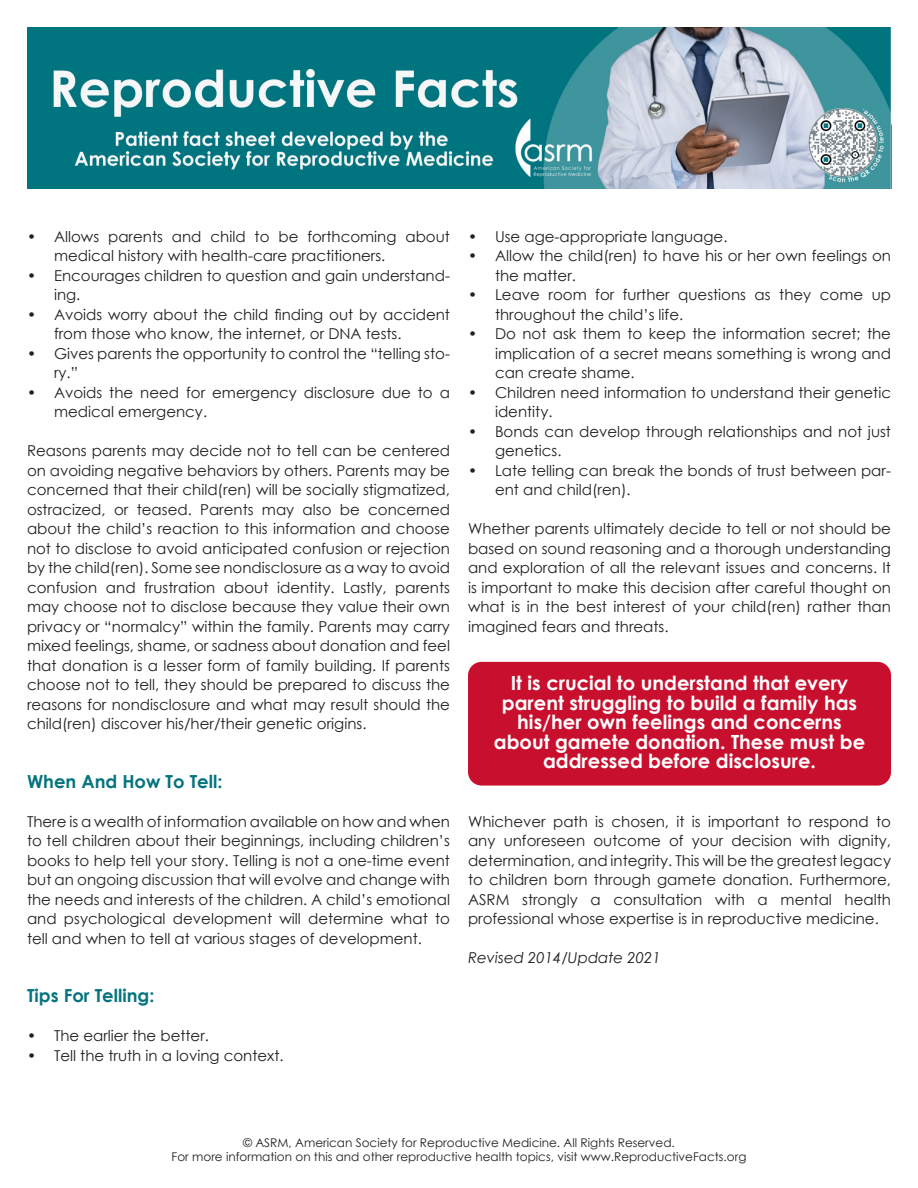
<style>
.page{position:relative;width:918px;height:1188px;background:#fff}
.page>*{position:absolute;margin:0;border:0;box-sizing:border-box;transform-origin:0 0}
.Red_Summary{font:700 19.5px/19.5px "Century Gothic";color:#fff;text-align:center}
.Subheading{font:700 18px "Century Gothic";color:#05747f}
.Main_Body{font:15px/19.5px "Century Gothic";color:#231f20}
.Main_Body-2{font:italic 15px "Century Gothic";color:#231f20}
.t1{font:12px/14.4px "Century Gothic";color:#231f20;text-align:center}
</style>
<div class="page">
<div style="left:468px;top:662px;width:423px;height:124px;background:#c8102e;border-radius:14px"></div>
<img style="left:27px;top:27px;width:864px;height:162px">
<p class="Main_Body" style="left:54px;top:226px;width:398px;text-indent:-27px">• Allows parents and child to be forthcoming about medical history with health-care practitioners.</p>
<p class="Main_Body" style="left:54px;top:265px;width:398px;text-indent:-27px">• Encourages children to question and gain understand&shy;ing.</p>
<p class="Main_Body" style="left:54px;top:304px;width:398px;text-indent:-27px">• Avoids worry about the child finding out by accident from those who know, the internet, or DNA tests.</p>
<p class="Main_Body" style="left:54px;top:343px;width:398px;text-indent:-27px">• Gives parents the opportunity to control the “telling sto&shy;ry.”</p>
<p class="Main_Body" style="left:54px;top:382px;width:398px;text-indent:-27px">• Avoids the need for emergency disclosure due to a medical emergency.</p>
<p class="Main_Body" style="left:27px;top:441px;width:425px;text-align:justify">Reasons parents may decide not to tell can be centered on avoiding negative behaviors by others. Parents may be concerned that their child(ren) will be socially stigmatized, ostracized, or teased. Parents may also be concerned about the child’s reaction to this information and choose not to disclose to avoid anticipated confusion or rejection by the child(ren). Some see nondisclosure as a way to avoid confusion and frustration about identity. Lastly, parents may choose not to disclose because they value their own privacy or “normalcy” within the family. Parents may carry mixed feelings, shame, or sadness about donation and feel that donation is a lesser form of family building. If parents choose not to tell, they should be prepared to discuss the reasons for nondisclosure and what may result should the child(ren) discover his/her/their genetic origins.</p>
<p class="Subheading" style="left:27px;top:767px;width:197px">When And How To Tell:</p>
<p class="Main_Body" style="left:27px;top:811px;width:425px;text-align:justify">There is a wealth of information available on how and when to tell children about their beginnings, including children’s books to help tell your story. Telling is not a one-time event but an ongoing discussion that will evolve and change with the needs and interests of the children. A child’s emotional and psychological development will determine what to tell and when to tell at various stages of development.</p>
<p class="Subheading" style="left:27px;top:982px;width:129px">Tips For Telling:</p>
<p class="Main_Body" style="left:27px;top:1026px;width:184px">• The earlier the better.</p>
<p class="Main_Body" style="left:27px;top:1045px;width:258px">• Tell the truth in a loving context.</p>
<p class="Main_Body" style="left:468px;top:226px;width:261px">• Use age-appropriate language.</p>
<p class="Main_Body" style="left:495px;top:246px;width:398px;text-indent:-27px">• Allow the child(ren) to have his or her own feelings on the matter.</p>
<p class="Main_Body" style="left:495px;top:285px;width:398px;text-indent:-27px">• Leave room for further questions as they come up throughout the child’s life.</p>
<p class="Main_Body" style="left:495px;top:324px;width:398px;text-align:justify;text-indent:-27px">• Do not ask them to keep the information secret; the implication of a secret means something is wrong and can create shame.</p>
<p class="Main_Body" style="left:495px;top:382px;width:398px;text-indent:-27px">• Children need information to understand their genetic identity.</p>
<p class="Main_Body" style="left:495px;top:421px;width:398px;text-indent:-27px">• Bonds can develop through relationships and not just genetics.</p>
<p class="Main_Body" style="left:495px;top:460px;width:398px;text-indent:-27px">• Late telling can break the bonds of trust between par&shy;ent and child(ren).</p>
<p class="Main_Body" style="left:468px;top:519px;width:425px;text-align:justify">Whether parents ultimately decide to tell or not should be based on sound reasoning and a thorough understanding and exploration of all the relevant issues and concerns. It is important to make this decision after careful thought on what is in the best interest of your child(ren) rather than imagined fears and threats.</p>
<p class="Red_Summary" style="left:494px;top:672px;width:373px">It is crucial to understand that every parent struggling to build a family has his/her own feelings and concerns about gamete donation. These must be addressed before disclosure.</p>
<p class="Main_Body" style="left:468px;top:811px;width:425px;text-align:justify">Whichever path is chosen, it is important to respond to any unforeseen outcome of your decision with dignity, determination, and integrity. This will be the greatest legacy to children born through gamete donation. Furthermore, ASRM strongly a consultation with a mental health professional whose expertise is in reproductive medicine.</p>
<p class="Main_Body-2" style="left:468px;top:947px;width:194px">Revised 2014/Update 2021</p>
<p class="t1" style="left:172px;top:1135px;width:576px">© ASRM, American Society for Reproductive Medicine. All Rights Reserved.<br>For more information on this and other reproductive health topics, visit www.ReproductiveFacts.org</p>
</div>
